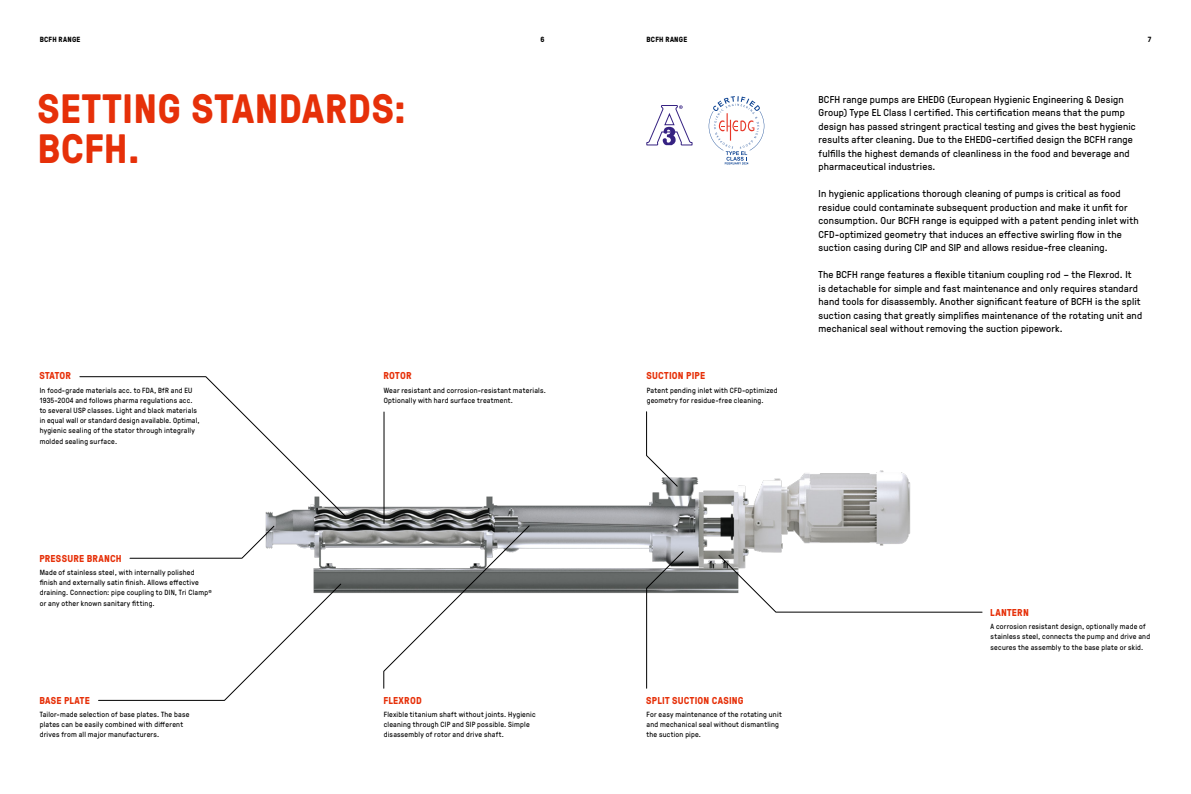
<style>
.page{position:relative;width:1191px;height:794px;background:#fff}
.page>*{position:absolute;margin:0;border:0;box-sizing:border-box;transform-origin:0 0}
.t1{font:700 41px/40.5px "GT Pressura";letter-spacing:.01em;color:#e63009}
.t2{font:10px/13.5px "GT Pressura";letter-spacing:.02em;color:#000}
.t3{font:700 10px "GT Pressura";letter-spacing:.025em;color:#e63009}
.t4{font:7.5px/10.1px "GT Pressura";letter-spacing:.03em;color:#000}
.t5{font:700 7.5px "GT Pressura";letter-spacing:.035em;color:#000}
</style>
<div class="page">
<img style="left:265px;top:461px;width:653px;height:152px">
<svg style="left:383px;top:525px;width:147px;height:164px"></svg>
<svg style="left:646px;top:411px;width:32px;height:76px"></svg>
<svg style="left:646px;top:551px;width:38px;height:138px"></svg>
<svg style="left:129px;top:525px;width:146px;height:34px"></svg>
<svg style="left:79px;top:376px;width:267px;height:141px"></svg>
<hr style="left:384px;top:412px;width:1px;height:111px;background:#000">
<svg style="left:98px;top:583px;width:243px;height:118px"></svg>
<svg style="left:718px;top:554px;width:264px;height:58px"></svg>
<svg style="left:646px;top:105px;width:46px;height:40px"></svg>
<svg style="left:708px;top:96px;width:56px;height:68px"></svg>
<p class="t5" style="left:40px;top:34px;width:42px">BCFH RANGE</p>
<p class="t5" style="left:540px;top:34px;width:6px">6</p>
<p class="t5" style="left:646px;top:34px;width:42px">BCFH RANGE</p>
<p class="t5" style="left:1147px;top:34px;width:5px">7</p>
<h1 class="t1" style="left:38px;top:87px;width:370px">SETTING STANDARDS:<br>BCFH.</h1>
<p class="t2" style="left:818px;top:92px;width:319px">BCFH range pumps are EHEDG (European Hygienic Engineering &amp; Design Group) Type EL Class I certified. This certification means that the pump design has passed stringent practical testing and gives the best hygienic results after cleaning. Due to the EHEDG-certified design the BCFH range fulfills the highest demands of cleanliness in the food and beverage and pharmaceutical industries.</p>
<p class="t2" style="left:818px;top:186px;width:321px">In hygienic applications thorough cleaning of pumps is critical as food residue could contaminate subsequent production and make it unfit for consumption. Our BCFH range is equipped with a patent pending inlet with CFD-optimized geometry that induces an effective swirling flow in the suction casing during CIP and SIP and allows residue-free cleaning.</p>
<p class="t2" style="left:818px;top:267px;width:325px">The BCFH range features a flexible titanium coupling rod – the Flexrod. It<br>is detachable for simple and fast maintenance and only requires standard hand tools for disassembly. Another significant feature of BCFH is the split suction casing that greatly simplifies maintenance of the rotating unit and mechanical seal without removing the suction pipework.</p>
<h2 class="t3" style="left:39px;top:368px;width:33px">STATOR</h2>
<p class="t4" style="left:40px;top:385px;width:161px">In food-grade materials acc. to FDA, BfR and EU 1935-2004 and follows pharma regulations acc. to several USP classes. Light and black materials in equal wall or standard design available. Optimal, hygienic sealing of the stator through integrally molded sealing surface.</p>
<h2 class="t3" style="left:39px;top:551px;width:84px">PRESSURE BRANCH</h2>
<p class="t4" style="left:40px;top:567px;width:174px">Made of stainless steel, with internally polished finish and externally satin finish. Allows effective draining. Connection: pipe coupling to DIN, Tri Clamp<sup>® </sup>or any other known sanitary fitting.</p>
<h2 class="t3" style="left:39px;top:692px;width:52px">BASE PLATE</h2>
<p class="t4" style="left:40px;top:709px;width:151px">Tailor-made selection of base plates. The base plates can be easily combined with different drives from all major manufacturers.</p>
<h2 class="t3" style="left:383px;top:368px;width:30px">ROTOR</h2>
<p class="t4" style="left:384px;top:385px;width:164px">Wear resistant and corrosion-resistant materials.<br>Optionally with hard surface treatment.</p>
<h2 class="t3" style="left:646px;top:368px;width:60px">SUCTION PIPE</h2>
<p class="t4" style="left:647px;top:385px;width:132px">Patent pending inlet with CFD-optimized geometry for residue-free cleaning.</p>
<h2 class="t3" style="left:383px;top:692px;width:40px">FLEXROD</h2>
<p class="t4" style="left:384px;top:709px;width:153px">Flexible titanium shaft without joints. Hygienic cleaning through CIP and SIP possible. Simple disassembly of rotor and drive shaft.</p>
<h2 class="t3" style="left:646px;top:692px;width:99px">SPLIT SUCTION CASING</h2>
<p class="t4" style="left:646px;top:709px;width:137px">For easy maintenance of the rotating unit and mechanical seal without dismantling the suction pipe.</p>
<h2 class="t3" style="left:990px;top:605px;width:40px">LANTERN</h2>
<p class="t4" style="left:990px;top:621px;width:161px">A corrosion resistant design, optionally made of stainless steel, connects the pump and drive and secures the assembly to the base plate or skid.</p>
</div>
